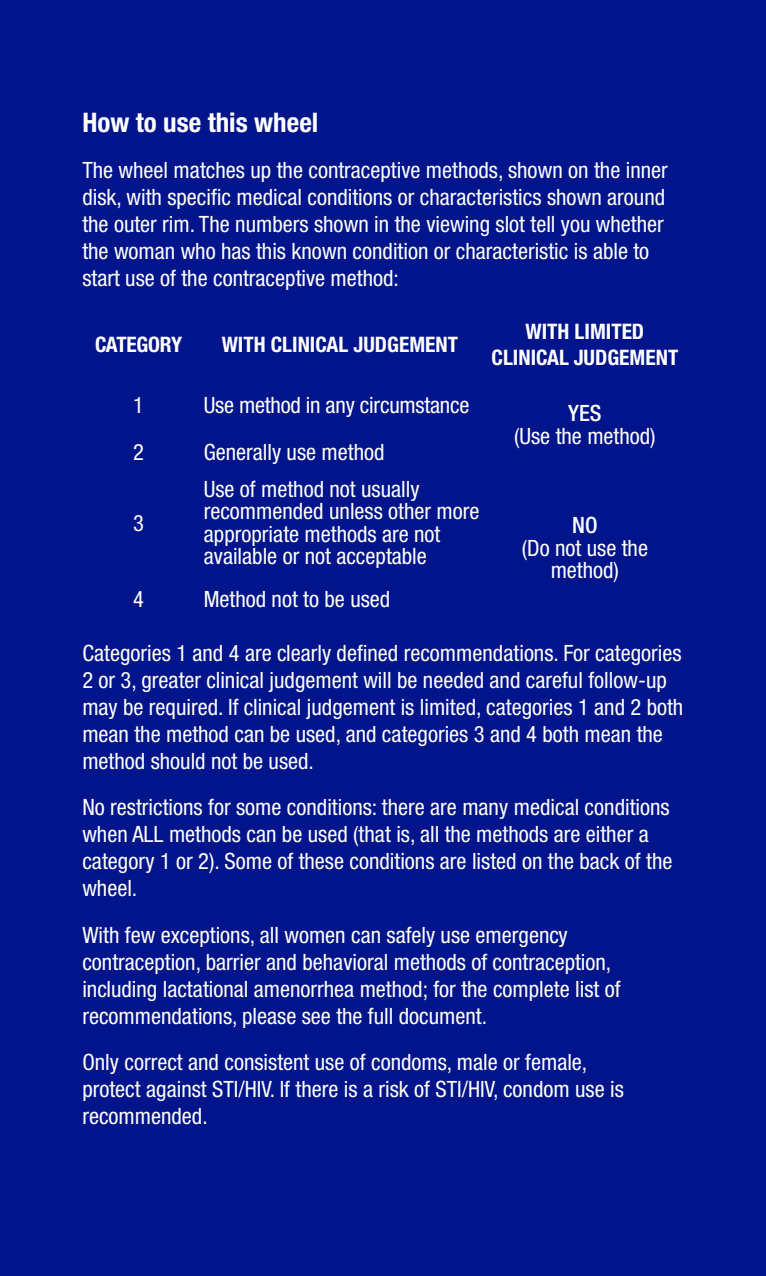
<style>
.page{position:relative;width:766px;height:1276px;background:#fff}
.page>*{position:absolute;margin:0;border:0;box-sizing:border-box;transform-origin:0 0}
.t1{font:700 condensed 27px "Helvetica Neue LT Std";color:#fff}
.t2{font:condensed 22.5px/27px "Helvetica Neue LT Std";color:#fff}
.t3{font:500 condensed 22.5px "Helvetica Neue LT Std";color:#fff}
.t4{font:700 condensed 21.38px/25.7px "Helvetica Neue LT Std";color:#fff;text-align:center}
.s1{font-weight:500}
</style>
<div class="page">
<div style="left:0;top:0;width:765px;height:1276px;background:#00148b"></div>
<p class="t1" style="left:82px;top:106px;width:237px">How to use this wheel</p>
<p class="t2" style="left:82px;top:157px;width:587px">The wheel matches up the contraceptive methods, shown on the inner disk, with specific medical conditions or characteristics shown around the outer rim. The numbers shown in the viewing slot tell you whether the woman who has this known condition or characteristic is able to start use of the contraceptive method:</p>
<p class="t4" style="left:95px;top:331px;width:89px">CATEGORY</p>
<p class="t4" style="left:222px;top:331px;width:238px">WITH CLINICAL JUDGEMENT</p>
<p class="t4" style="left:491px;top:318px;width:188px">WITH LIMITED<br>CLINICAL JUDGEMENT</p>
<p class="t2" style="left:133px;top:391px;width:12px">1</p>
<p class="t2" style="left:204px;top:391px;width:267px">Use method in any circumstance</p>
<p class="t2" style="left:514px;top:402px;width:143px;line-height:22.5px;text-align:center"><span class="s1">YES<br></span>(Use the method)</p>
<p class="t2" style="left:133px;top:438px;width:12px">2</p>
<p class="t2" style="left:204px;top:438px;width:182px">Generally use method</p>
<p class="t2" style="left:133px;top:509px;width:12px">3</p>
<p class="t2" style="left:204px;top:477px;width:277px;line-height:22.5px">Use of method not usually recommended unless other more appropriate methods are not available or not acceptable</p>
<p class="t3" style="left:572px;top:512px;width:27px">NO</p>
<p class="t2" style="left:521px;top:536px;width:128px;line-height:22.5px;text-align:center">(Do not use the method)</p>
<p class="t2" style="left:133px;top:585px;width:12px">4</p>
<p class="t2" style="left:204px;top:585px;width:188px">Method not to be used</p>
<p class="t2" style="left:82px;top:639px;width:602px">Categories 1 and 4 are clearly defined recommendations. For categories 2 or 3, greater clinical judgement will be needed and careful follow-up may be required. If clinical judgement is limited, categories 1 and 2 both mean the method can be used, and categories 3 and 4 both mean the method should not be used.</p>
<p class="t2" style="left:82px;top:794px;width:591px">No restrictions for some conditions: there are many medical conditions when ALL methods can be used (that is, all the methods are either a category 1 or 2). Some of these conditions are listed on the back of the wheel.</p>
<p class="t2" style="left:82px;top:921px;width:539px">With few exceptions, all women can safely use emergency contraception, barrier and behavioral methods of contraception, including lactational amenorrhea method; for the complete list of recommendations, please see the full document.</p>
<p class="t2" style="left:82px;top:1048px;width:543px">Only correct and consistent use of condoms, male or female, protect against STI/HIV. If there is a risk of STI/HIV, condom use is recommended.</p>
</div>
